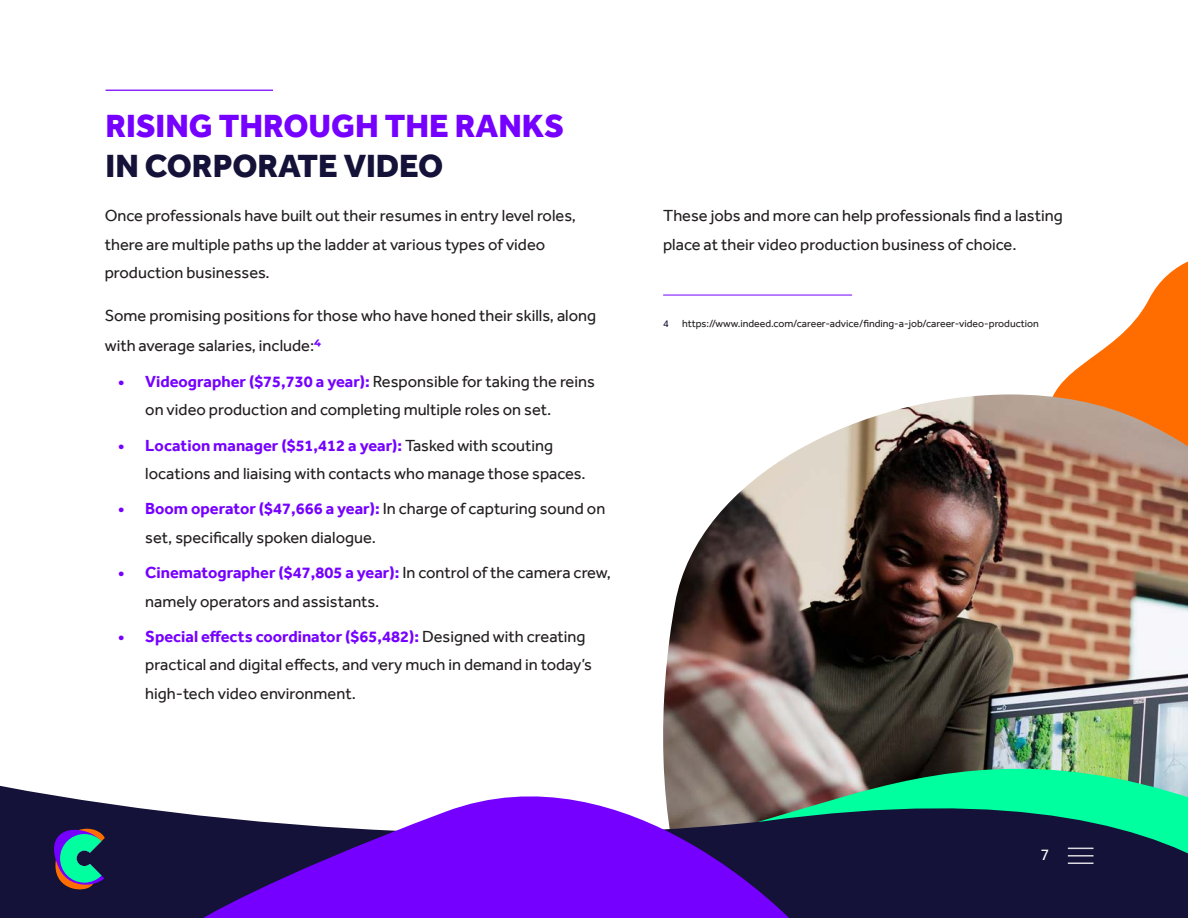
<style>
.page{position:relative;width:1188px;height:918px;background:#fff}
.page>*{position:absolute;margin:0;border:0;box-sizing:border-box;transform-origin:0 0}
.t1{font:800 33px/39.6px "Effra";color:#7500ff}
.Body{font:16.5px/28.5px "Effra";color:#231f20}
.Body-2{font:16.5px "Effra";color:#fff}
.t2{font:10.5px "Effra";color:#231f20}
.t3{font:10.5px "Effra";color:#141238}
.s1{color:#141238}
.s2{font-family:"Montserrat";font-weight:700;color:#7500ff}
.s3{font-weight:700;color:#7500ff}
</style>
<div class="page">
<svg style="left:1054px;top:261px;width:134px;height:133px"></svg>
<img style="left:664px;top:394px;width:524px;height:304px">
<img style="left:663px;top:698px;width:525px;height:48px">
<svg style="left:0;top:746px;width:1188px;height:172px;fill:#141238"></svg>
<svg style="left:198px;top:744px;width:598px;height:174px"></svg>
<svg style="left:50px;top:824px;width:55px;height:70px"></svg>
<svg style="left:1068px;top:848px;width:26px;height:1px"></svg>
<hr style="left:1068px;top:855px;width:26px;height:2px;background:#fff">
<hr style="left:1068px;top:862px;width:26px;height:2px;background:#fff">
<hr style="left:663px;top:295px;width:189px;height:1px;background:#7500ff">
<hr style="left:106px;top:90px;width:167px;height:1px;background:#7500ff">
<p class="t1" style="left:106px;top:106px;width:460px">RISING THROUGH THE RANKS<br><span class="s1">IN CORPORATE VIDEO</span></p>
<p class="Body" style="left:105px;top:201px;width:473px">Once professionals have built out their resumes in entry level roles, there are multiple paths up the ladder at various types of video production businesses.</p>
<p class="Body" style="left:105px;top:301px;width:493px;line-height:30px">Some promising positions for those who have honed their skills, along with average salaries, include:<span class="s2">4</span></p>
<p class="Body" style="left:145px;top:367px;width:451px;text-indent:-27px"><span class="s3">• Videographer ($75,730 a year):</span> Responsible for taking the reins on video production and completing multiple roles on set.</p>
<p class="Body" style="left:145px;top:431px;width:442px;text-indent:-27px"><span class="s3">• Location manager ($51,412 a year):</span> Tasked with scouting locations and liaising with contacts who manage those spaces.</p>
<p class="Body" style="left:145px;top:494px;width:462px;text-indent:-27px"><span class="s3">• Boom operator ($47,666 a year):</span> In charge of capturing sound on set, specifically spoken dialogue.</p>
<p class="Body" style="left:145px;top:558px;width:467px;text-indent:-27px"><span class="s3">• Cinematographer ($47,805 a year):</span> In control of the camera crew, namely operators and assistants.</p>
<p class="Body" style="left:145px;top:622px;width:448px;text-indent:-27px"><span class="s3">• Special effects coordinator ($65,482):</span> Designed with creating practical and digital effects, and very much in demand in today’s high-tech video environment.</p>
<p class="Body" style="left:663px;top:201px;width:401px">These jobs and more can help professionals find a lasting place at their video production business of choice.</p>
<p class="t3" style="left:663px;top:317px;width:7px">4</p>
<p class="t2" style="left:682px;top:317px;width:358px">https://www.indeed.com/career-advice/finding-a-job/career-video-production</p>
<p class="Body-2" style="left:1040px;top:844px;width:10px">7</p>
</div>
